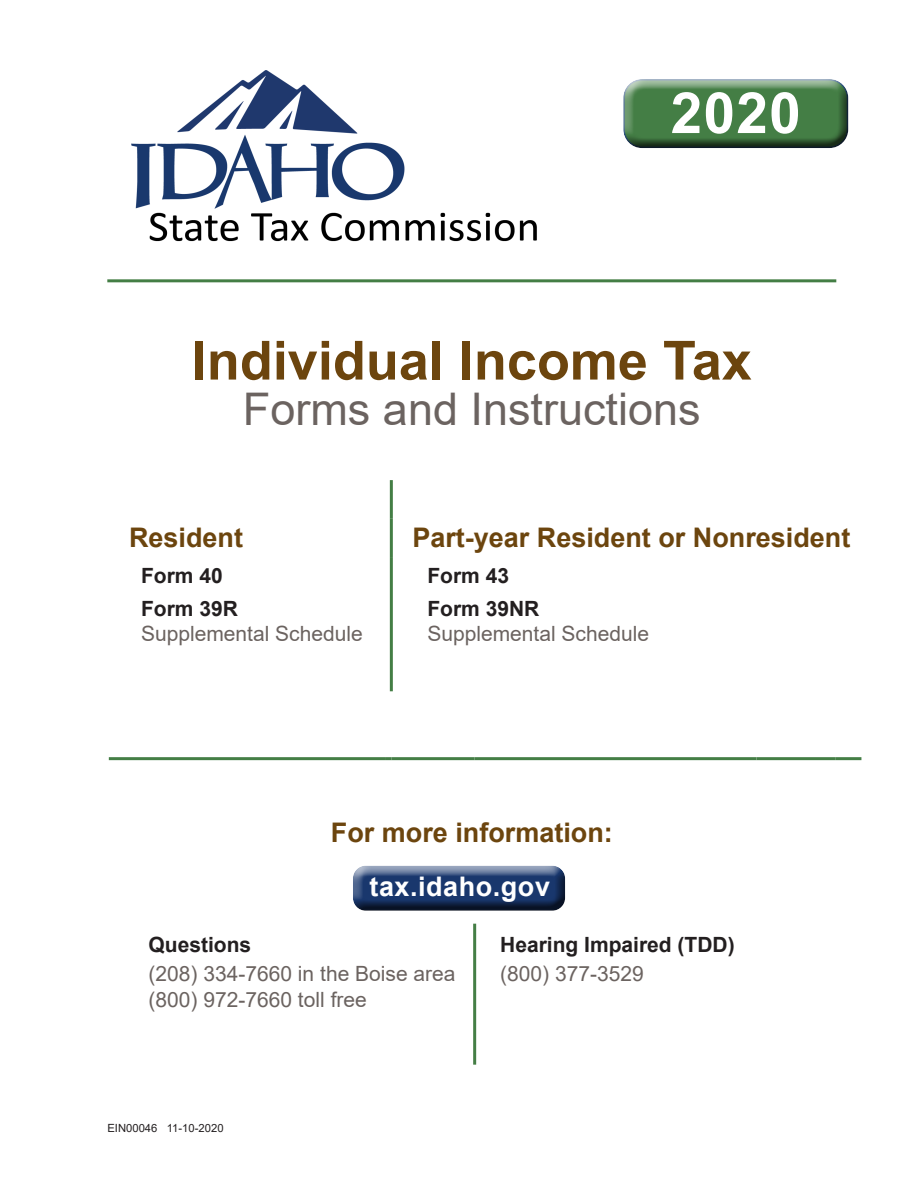
<style>
.page{position:relative;width:918px;height:1188px;background:#fff}
.page>*{position:absolute;margin:0;border:0;box-sizing:border-box;transform-origin:0 0}
.pub_number_header{font:700 57px "Arial";color:#fff}
.t1{font:700 54px "Arial";color:#6c450e}
.t2{font:45px "Arial";color:#6b6360}
.t3{font:700 27px "Arial";color:#6c450e}
.pub_number_header-2{font:700 27px "Arial";letter-spacing:.02em;color:#fff}
.t4{font:21px "Arial";color:#6b6360}
.t5{font:700 21px "Arial";color:#231f20}
.t6{font:11.25px "Arial";color:#231f20}
</style>
<div class="page">
<img style="left:132px;top:70px;width:405px;height:172px">
<hr style="left:107px;top:279px;width:729px;height:3px;background:#447e45">
<div style="left:621px;top:78px;width:228px;height:58px;background:#fff;opacity:.75"></div>
<div style="left:621px;top:83px;width:228px;height:67px;background:#231f20;opacity:.75"></div>
<hr style="left:390px;top:480px;width:3px;height:38px;background:#447e45">
<hr style="left:390px;top:518px;width:3px;height:39px;background:#447e45">
<hr style="left:390px;top:557px;width:3px;height:134px;background:#447e45">
<hr style="left:109px;top:757px;width:276px;height:3px;background:#447e45">
<svg style="left:385px;top:757px;width:6px;height:3px"></svg>
<hr style="left:391px;top:757px;width:84px;height:3px;background:#447e45">
<hr style="left:475px;top:757px;width:282px;height:3px;background:#447e45">
<hr style="left:757px;top:757px;width:79px;height:3px;background:#447e45">
<hr style="left:836px;top:757px;width:25px;height:3px;background:#447e45">
<hr style="left:473px;top:924px;width:3px;height:141px;background:#447e45">
<div style="left:351px;top:865px;width:216px;height:38px;background:#fff;opacity:.75"></div>
<div style="left:351px;top:868px;width:216px;height:45px;background:#231f20;opacity:.75"></div>
<p class="pub_number_header" style="left:671px;top:73px;width:132px">2020</p>
<p class="t1" style="left:192px;top:323px;width:562px">Individual Income Tax</p>
<p class="t2" style="left:243px;top:378px;width:459px">Forms and Instructions</p>
<p class="t3" style="left:129px;top:519px;width:116px">Resident</p>
<p class="t3" style="left:412px;top:519px;width:440px">Part-year Resident or Nonresident</p>
<p class="t5" style="left:141px;top:561px;width:83px">Form 40</p>
<p class="t5" style="left:141px;top:593px;width:98px">Form 39R</p>
<p class="t4" style="left:141px;top:619px;width:223px">Supplemental Schedule</p>
<p class="t5" style="left:427px;top:561px;width:83px">Form 43</p>
<p class="t5" style="left:427px;top:593px;width:114px">Form 39NR</p>
<p class="t4" style="left:427px;top:619px;width:223px">Supplemental Schedule</p>
<p class="t3" style="left:331px;top:813px;width:284px">For more information:</p>
<p class="pub_number_header-2" style="left:369px;top:868px;width:182px">tax.idaho.gov</p>
<p class="t5" style="left:149px;top:930px;width:104px">Questions</p>
<p class="t4" style="left:149px;top:960px;width:308px">(208) 334-7660 in the Boise area</p>
<p class="t4" style="left:149px;top:985px;width:220px">(800) 972-7660 toll free</p>
<p class="t6" style="left:107px;top:1121px;width:118px">EIN00046 11-10-2020</p>
<p class="t5" style="left:500px;top:930px;width:236px">Hearing Impaired (TDD)</p>
<p class="t4" style="left:500px;top:960px;width:145px">(800) 377-3529</p>
</div>
